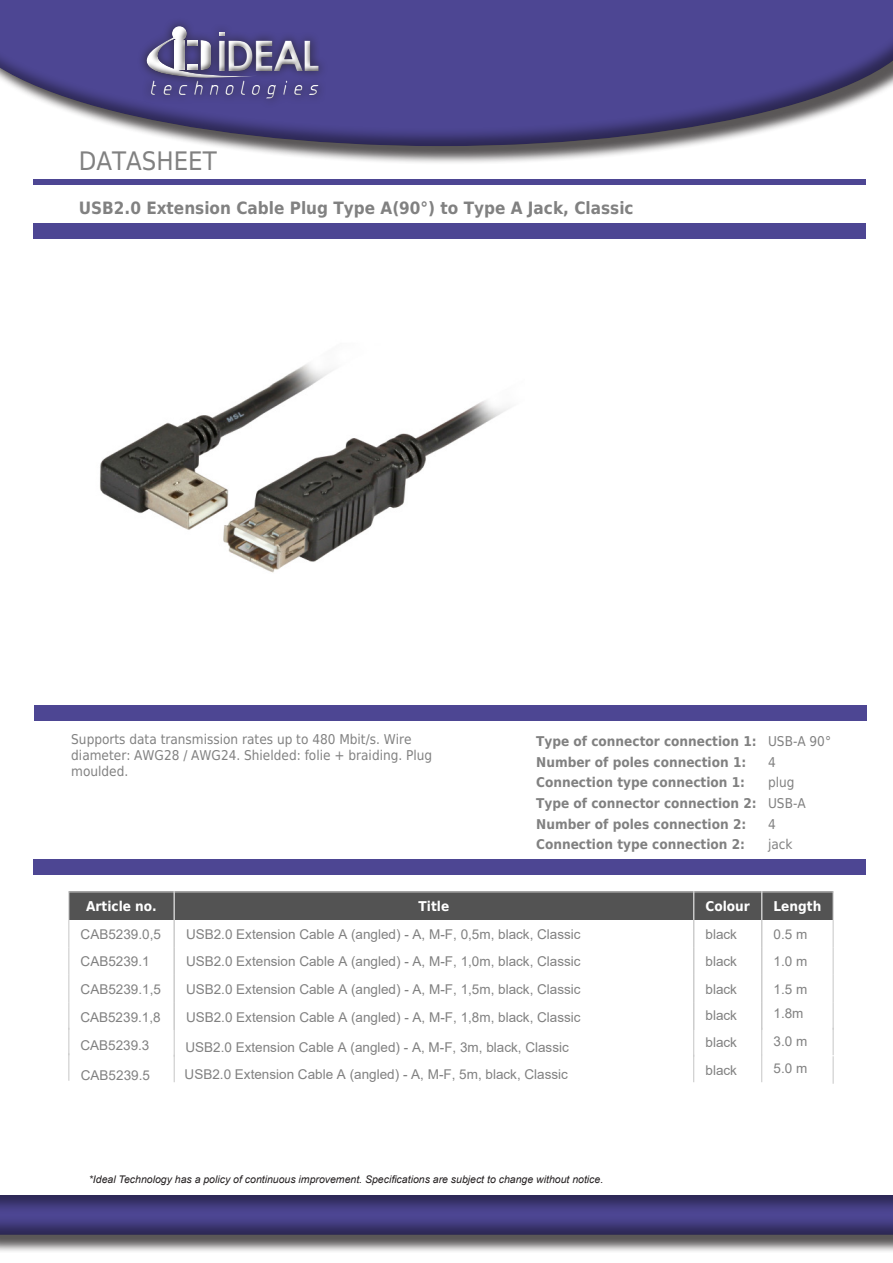
<style>
.page{position:relative;width:893px;height:1263px;background:#fff}
.page>*{position:absolute;margin:0;border:0;box-sizing:border-box;transform-origin:0 0}
.t1{font:700 42.15px "Century Gothic";letter-spacing:-.06em;color:#fff}
.t2{font:25.5px "DejaVu Sans Condensed";color:#818181}
.t3{font:700 16.95px "DejaVu Sans Condensed";color:#818181}
.t4{font:italic 16.5px "JUICE Italic";letter-spacing:.325em;color:#fff}
.t5{font:13.5px/27.5px "Arial";color:#818181}
.t6{font:700 13.5px/20.7px "DejaVu Sans Condensed";color:#818181}
.t7{font:13.5px/16.2px "DejaVu Sans Condensed";color:#818181}
.t8{font:700 13.5px "DejaVu Sans Condensed";color:#fff}
.t9{font:italic 10.5px "Arial";color:#231f20}
.s1{font-weight:400}
</style>
<div class="page">
<div style="left:0;top:0;width:893px;height:165px;background:#231f20;opacity:.75"></div>
<div style="left:0;top:0;width:893px;height:148px;background:#231f20;opacity:.5"></div>
<div style="left:137px;top:17px;width:191px;height:91px;background:#4d4693"></div>
<div style="left:145px;top:25px;width:182px;height:78px;background:#231f20;opacity:.75"></div>
<div style="left:0;top:1197px;width:893px;height:56px;background:#231f20;opacity:.75"></div>
<div style="left:0;top:1192px;width:893px;height:44px;background:#231f20;opacity:.5"></div>
<div style="left:34px;top:706px;width:833px;height:15px;background:#4d4693"></div>
<div style="left:33px;top:224px;width:833px;height:15px;background:#4d4693"></div>
<div style="left:33px;top:179px;width:833px;height:6px;background:#4d4693"></div>
<div style="left:33px;top:859px;width:833px;height:15px;background:#4d4693"></div>
<img style="left:100px;top:364px;width:410px;height:209px">
<div style="left:69px;top:892px;width:105px;height:28px;background:#535353"></div>
<div style="left:174px;top:892px;width:520px;height:28px;background:#535353"></div>
<div style="left:694px;top:892px;width:68px;height:28px;background:#535353"></div>
<div style="left:762px;top:892px;width:71px;height:28px;background:#535353"></div>
<hr style="left:69px;top:891px;width:105px;height:1px;background:#ccc">
<hr style="left:174px;top:891px;width:520px;height:1px;background:#ccc">
<hr style="left:694px;top:891px;width:68px;height:1px;background:#ccc">
<hr style="left:762px;top:891px;width:71px;height:1px;background:#ccc">
<svg style="left:174px;top:892px;width:1px;height:190px"></svg>
<svg style="left:68px;top:892px;width:1px;height:188px"></svg>
<svg style="left:693px;top:892px;width:1px;height:190px"></svg>
<svg style="left:761px;top:892px;width:1px;height:190px"></svg>
<svg style="left:833px;top:892px;width:1px;height:191px"></svg>
<h1 class="t1" style="left:216px;top:23px;width:105px">IDEAL</h1>
<p class="t4" style="left:150px;top:81px;width:170px">technologies</p>
<h2 class="t2" style="left:79px;top:147px;width:139px">DATASHEET</h2>
<p class="t3" style="left:79px;top:199px;width:556px">USB2.0 Extension Cable Plug Type A(90°) to Type A Jack, Classic</p>
<p class="t7" style="left:71px;top:731px;width:363px">Supports data transmission rates up to 480 Mbit/s. Wire diameter: AWG28 / AWG24. Shielded: folie + braiding. Plug moulded.</p>
<p class="t6" style="left:536px;top:731px;width:296px">Type of connector connection 1: <span class="s1">USB-A 90°<br></span>Number of poles connection 1:</p>
<p class="t7" style="left:768px;top:754px;width:9px">4</p>
<p class="t6" style="left:536px;top:772px;width:271px;text-indent:232px"><span class="s1">plug<br></span>Type of connector connection 2: <span class="s1">USB-A<br></span>Number of poles connection 2:</p>
<p class="t6" style="left:536px;top:772px;width:210px">Connection type connection 1:</p>
<p class="t7" style="left:768px;top:816px;width:9px">4</p>
<p class="t6" style="left:536px;top:834px;width:210px">Connection type connection 2:</p>
<p class="t7" style="left:768px;top:837px;width:26px">jack</p>
<p class="t8" style="left:86px;top:898px;width:72px">Article no.</p>
<p class="t8" style="left:419px;top:898px;width:32px">Title</p>
<p class="t8" style="left:705px;top:898px;width:46px">Colour</p>
<p class="t8" style="left:773px;top:898px;width:49px">Length</p>
<p class="t5" style="left:81px;top:920px;width:82px">CAB5239.0,5</p>
<p class="t5" style="left:186px;top:920px;width:396px">USB2.0 Extension Cable A (angled) - A, M-F, 0,5m, black, Classic</p>
<p class="t5" style="left:705px;top:920px;width:33px">black</p>
<p class="t5" style="left:773px;top:920px;width:35px">0.5 m</p>
<p class="t5" style="left:81px;top:948px;width:71px">CAB5239.1</p>
<p class="t5" style="left:186px;top:948px;width:396px">USB2.0 Extension Cable A (angled) - A, M-F, 1,0m, black, Classic</p>
<p class="t5" style="left:705px;top:948px;width:33px">black</p>
<p class="t5" style="left:773px;top:948px;width:35px">1.0 m</p>
<p class="t5" style="left:81px;top:975px;width:82px">CAB5239.1,5</p>
<p class="t5" style="left:186px;top:975px;width:396px">USB2.0 Extension Cable A (angled) - A, M-F, 1,5m, black, Classic</p>
<p class="t5" style="left:705px;top:975px;width:33px">black</p>
<p class="t5" style="left:773px;top:975px;width:35px">1.5 m</p>
<p class="t5" style="left:80px;top:1002px;width:82px;line-height:29px">CAB5239.1,8<br>CAB5239.3<br>CAB5239.5</p>
<p class="t5" style="left:185px;top:1002px;width:397px;line-height:29.7px">USB2.0 Extension Cable A (angled) - A, M-F, 1,8m, black, Classic<br>USB2.0 Extension Cable A (angled) - A, M-F, 3m, black, Classic</p>
<p class="t5" style="left:705px;top:1001px;width:33px;text-align:justify">black black black</p>
<p class="t5" style="left:773px;top:1000px;width:35px">1.8m<br>3.0 m<br>5.0 m</p>
<p class="t5" style="left:185px;top:1061px;width:385px">USB2.0 Extension Cable A (angled) - A, M-F, 5m, black, Classic</p>
<p class="t9" style="left:89px;top:1172px;width:516px">*Ideal Technology has a policy of continuous improvement. Specifications are subject to change without notice.</p>
</div>
